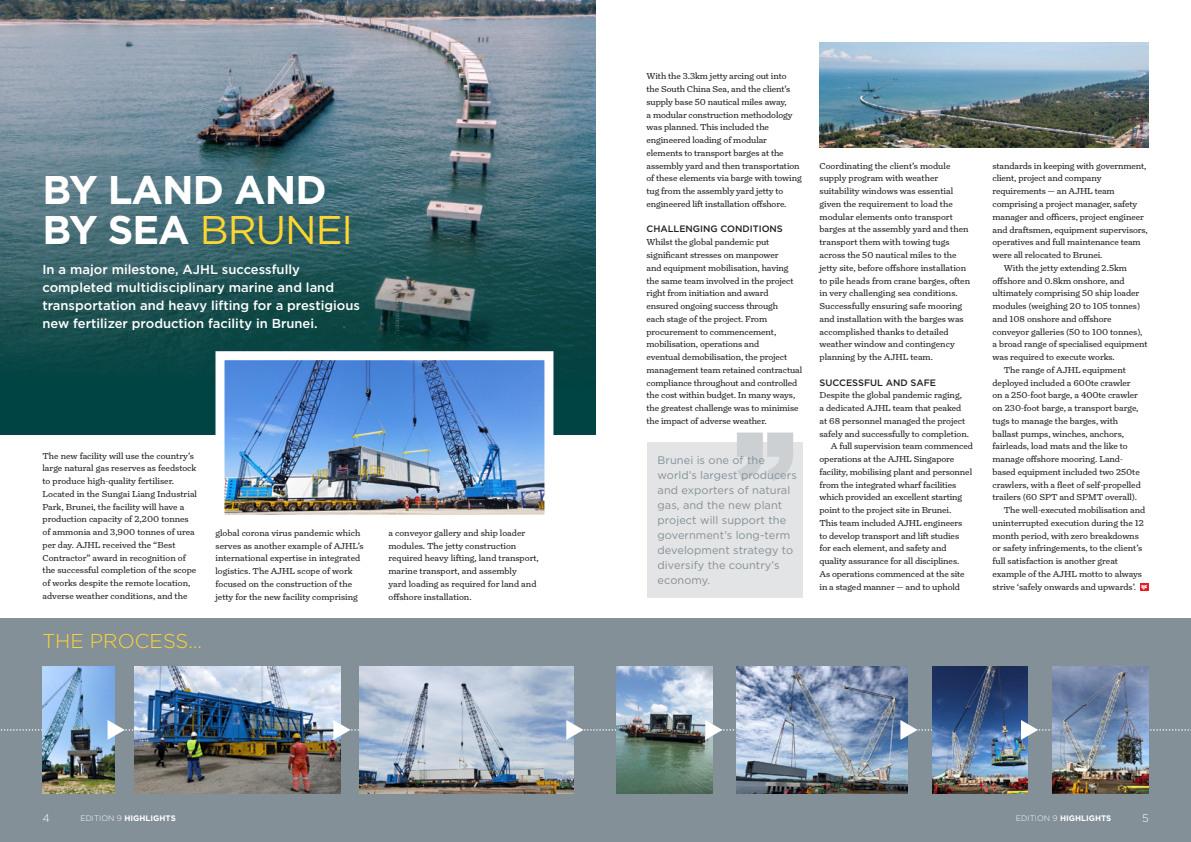
<style>
.page{position:relative;width:1191px;height:842px;background:#fff}
.page>*{position:absolute;margin:0;border:0;box-sizing:border-box;transform-origin:0 0}
.t1{font:700 40px/40px "Gotham";letter-spacing:-.025em;color:#fff}
.t2{font:300 20px "Gotham";color:#ffd531}
.t3{font:500 13px/18px "Gotham";color:#fff}
.t4{font:11px/15px "Gotham";letter-spacing:.005em;color:#839098}
.t5{font:300 11px "Gotham";color:#fff}
.t6{font:500 9.3px "Gotham";color:#231f20}
.t7{font:8.8px/12.8px "Turnip";letter-spacing:-.005em;color:#231f20}
.t8{font:700 8px "Gotham";color:#fff}
.s1{font-weight:400;color:#ffd531}
.s2{font-weight:300}
</style>
<div class="page">
<div style="left:0;top:619px;width:1191px;height:223px;background:#839098"></div>
<svg style="left:0;top:729px;width:43px;height:2px"></svg>
<div style="left:0;top:0;width:595px;height:435px;background:#004443"></div>
<img style="left:0;top:0;width:595px;height:365px">
<img style="left:43px;top:666px;width:71px;height:128px">
<img style="left:360px;top:666px;width:213px;height:128px">
<svg style="left:108px;top:720px;width:25px;height:20px"></svg>
<img style="left:134px;top:666px;width:206px;height:128px">
<svg style="left:333px;top:720px;width:41px;height:20px"></svg>
<svg style="left:566px;top:720px;width:50px;height:20px"></svg>
<img style="left:616px;top:666px;width:96px;height:128px">
<svg style="left:705px;top:720px;width:32px;height:20px"></svg>
<img style="left:737px;top:666px;width:170px;height:128px">
<svg style="left:900px;top:720px;width:32px;height:20px"></svg>
<img style="left:932px;top:666px;width:95px;height:128px">
<svg style="left:1021px;top:720px;width:31px;height:20px"></svg>
<svg style="left:1148px;top:729px;width:43px;height:2px"></svg>
<img style="left:1052px;top:666px;width:96px;height:128px">
<div style="left:1140px;top:583px;width:8px;height:8px;background:#e51e26"></div>
<svg style="left:1141px;top:585px;width:6px;height:5px"></svg>
<img style="left:819px;top:43px;width:329px;height:104px">
<img style="left:211px;top:347px;width:347px;height:168px">
<div style="left:646px;top:442px;width:156px;height:156px;background:#e3e4e5"></div>
<svg style="left:737px;top:432px;width:56px;height:49px"></svg>
<h1 class="t1" style="left:43px;top:169px;width:312px">BY LAND AND<br>BY SEA <span class="s1">BRUNEI</span></h1>
<h3 class="t3" style="left:43px;top:260px;width:319px">In a major milestone, AJHL successfully completed multidisciplinary marine and land transportation and heavy lifting for a prestigious new fertilizer production facility in Brunei.</h3>
<p class="t7" style="left:43px;top:449px;width:156px">The new facility will use the country’s large natural gas reserves as feedstock to produce high-quality fertiliser.<br>Located in the Sungai Liang Industrial Park, Brunei, the facility will have a production capacity of 2,200 tonnes of ammonia and 3,900 tonnes of urea per day. AJHL received the “Best Contractor” award in recognition of the successful completion of the scope of works despite the remote location, adverse weather conditions, and the</p>
<h2 class="t2" style="left:43px;top:629px;width:161px">THE PROCESS…</h2>
<p class="t7" style="left:215px;top:527px;width:150px">global corona virus pandemic which serves as another example of AJHL’s international expertise in integrated logistics. The AJHL scope of work focused on the construction of the jetty for the new facility comprising</p>
<p class="t7" style="left:388px;top:527px;width:152px">a conveyor gallery and ship loader modules. The jetty construction required heavy lifting, land transport, marine transport, and assembly<br>yard loading as required for land and offshore installation.</p>
<p class="t7" style="left:646px;top:70px;width:157px">With the 3.3km jetty arcing out into<br>the South China Sea, and the client’s supply base 50 nautical miles away,<br>a modular construction methodology was planned. This included the engineered loading of modular elements to transport barges at the assembly yard and then transportation of these elements via barge with towing tug from the assembly yard jetty to engineered lift installation offshore.</p>
<p class="t6" style="left:646px;top:223px;width:138px">CHALLENGING CONDITIONS</p>
<p class="t7" style="left:646px;top:236px;width:157px">Whilst the global pandemic put significant stresses on manpower<br>and equipment mobilisation, having the same team involved in the project right from initiation and award ensured ongoing success through<br>each stage of the project. From procurement to commencement, mobilisation, operations and<br>eventual demobilisation, the project management team retained contractual compliance throughout and controlled the cost within budget. In many ways, the greatest challenge was to minimise the impact of adverse weather.</p>
<p class="t4" style="left:657px;top:452px;width:141px">Brunei is one of the world’s largest producers and exporters of natural gas, and the new plant project will support the government’s long-term development strategy to diversify the country’s economy.</p>
<p class="t7" style="left:819px;top:159px;width:152px">Coordinating the client’s module supply program with weather suitability windows was essential given the requirement to load the modular elements onto transport barges at the assembly yard and then transport them with towing tugs across the 50 nautical miles to the jetty site, before offshore installation to pile heads from crane barges, often in very challenging sea conditions.<br>Successfully ensuring safe mooring and installation with the barges was accomplished thanks to detailed weather window and contingency planning by the AJHL team.</p>
<p class="t6" style="left:819px;top:376px;width:118px">SUCCESSFUL AND SAFE</p>
<p class="t7" style="left:819px;top:389px;width:144px">Despite the global pandemic raging,</p>
<p class="t7" style="left:819px;top:402px;width:143px">a dedicated AJHL team that peaked</p>
<p class="t7" style="left:819px;top:414px;width:147px">at 68 personnel managed the project</p>
<p class="t7" style="left:819px;top:427px;width:151px">safely and successfully to completion.</p>
<p class="t7" style="left:831px;top:440px;width:143px">A full supervision team commenced</p>
<p class="t7" style="left:819px;top:453px;width:136px">operations at the AJHL Singapore</p>
<p class="t7" style="left:819px;top:465px;width:154px">facility, mobilising plant and personnel</p>
<p class="t7" style="left:819px;top:478px;width:138px">from the integrated wharf facilities</p>
<p class="t7" style="left:819px;top:491px;width:144px">which provided an excellent starting</p>
<p class="t7" style="left:819px;top:504px;width:133px">point to the project site in Brunei.</p>
<p class="t7" style="left:819px;top:516px;width:144px">This team included AJHL engineers</p>
<p class="t7" style="left:819px;top:529px;width:141px">to develop transport and lift studies</p>
<p class="t7" style="left:819px;top:542px;width:129px">for each element, and safety and</p>
<p class="t7" style="left:819px;top:555px;width:141px">quality assurance for all disciplines.</p>
<p class="t7" style="left:819px;top:567px;width:147px">As operations commenced at the site</p>
<p class="t7" style="left:819px;top:580px;width:142px">in a staged manner — and to uphold</p>
<p class="t7" style="left:992px;top:159px;width:155px">standards in keeping with government,</p>
<p class="t7" style="left:992px;top:172px;width:110px">client, project and company</p>
<p class="t7" style="left:992px;top:185px;width:124px">requirements — an AJHL team</p>
<p class="t7" style="left:992px;top:198px;width:146px">comprising a project manager, safety</p>
<p class="t7" style="left:992px;top:210px;width:153px">manager and officers, project engineer</p>
<p class="t7" style="left:992px;top:223px;width:157px">and draftsmen, equipment supervisors,</p>
<p class="t7" style="left:992px;top:236px;width:150px">operatives and full maintenance team</p>
<p class="t7" style="left:992px;top:249px;width:112px">were all relocated to Brunei.</p>
<p class="t7" style="left:1003px;top:261px;width:125px">With the jetty extending 2.5km</p>
<p class="t7" style="left:992px;top:274px;width:134px">offshore and 0.8km onshore, and</p>
<p class="t7" style="left:992px;top:287px;width:148px">ultimately comprising 50 ship loader</p>
<p class="t7" style="left:992px;top:300px;width:149px">modules (weighing 20 to 105 tonnes)</p>
<p class="t7" style="left:992px;top:312px;width:121px">and 108 onshore and offshore</p>
<p class="t7" style="left:992px;top:325px;width:152px">conveyor galleries (50 to 100 tonnes),</p>
<p class="t7" style="left:992px;top:338px;width:157px">a broad range of specialised equipment</p>
<p class="t7" style="left:992px;top:351px;width:124px">was required to execute works.</p>
<p class="t7" style="left:1003px;top:363px;width:123px">The range of AJHL equipment</p>
<p class="t7" style="left:992px;top:376px;width:140px">deployed included a 600te crawler</p>
<p class="t7" style="left:992px;top:389px;width:147px">on a 250-foot barge, a 400te crawler</p>
<p class="t7" style="left:992px;top:402px;width:148px">on 230-foot barge, a transport barge,</p>
<p class="t7" style="left:992px;top:414px;width:127px">tugs to manage the barges, with</p>
<p class="t7" style="left:992px;top:427px;width:133px">ballast pumps, winches, anchors,</p>
<p class="t7" style="left:992px;top:440px;width:137px">fairleads, load mats and the like to</p>
<p class="t7" style="left:992px;top:453px;width:132px">manage offshore mooring. Land-</p>
<p class="t7" style="left:992px;top:465px;width:149px">based equipment included two 250te</p>
<p class="t7" style="left:992px;top:478px;width:150px">crawlers, with a fleet of self-propelled</p>
<p class="t7" style="left:992px;top:491px;width:146px">trailers (60 SPT and SPMT overall).</p>
<p class="t7" style="left:1003px;top:504px;width:143px">The well-executed mobilisation and</p>
<p class="t7" style="left:992px;top:516px;width:153px">uninterrupted execution during the 12</p>
<p class="t7" style="left:992px;top:529px;width:148px">month period, with zero breakdowns</p>
<p class="t7" style="left:992px;top:542px;width:151px">or safety infringements, to the client’s</p>
<p class="t7" style="left:992px;top:555px;width:127px">full satisfaction is another great</p>
<p class="t7" style="left:992px;top:567px;width:151px">example of the AJHL motto to always</p>
<p class="t7" style="left:992px;top:580px;width:145px">strive ‘safely onwards and upwards’.</p>
<p class="t5" style="left:43px;top:811px;width:9px">4</p>
<p class="t8" style="left:80px;top:812px;width:97px"><span class="s2">EDITION 9</span> HIGHLIGHTS</p>
<p class="t8" style="left:1016px;top:812px;width:97px"><span class="s2">EDITION 9</span> HIGHLIGHTS</p>
<p class="t5" style="left:1142px;top:811px;width:8px">5</p>
</div>
